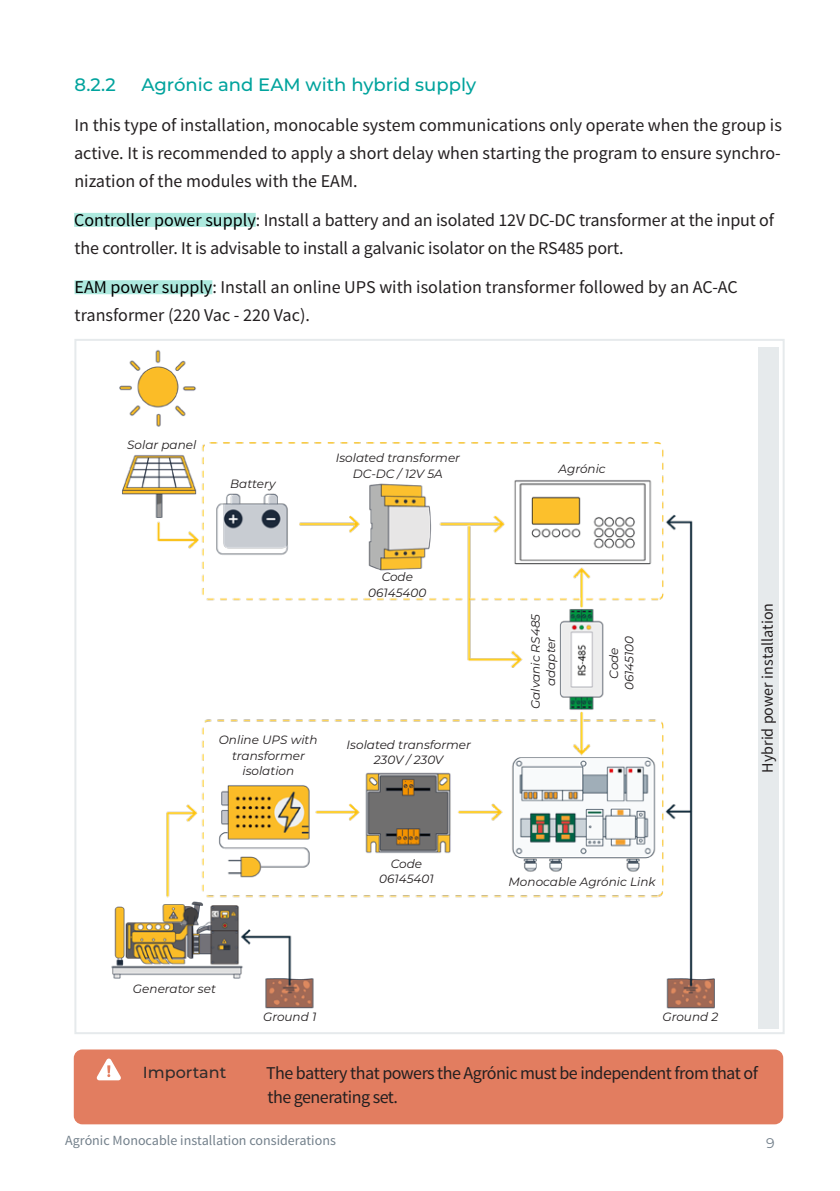
<style>
.page{position:relative;width:840px;height:1191px;background:#fff}
.page>*{position:absolute;margin:0;border:0;box-sizing:border-box;transform-origin:0 0}
.t1{font:18px/28px "Source Sans Pro";letter-spacing:-.01em;color:#231f20}
.t2{font:18px/24px "Source Sans Pro";letter-spacing:-.03em;color:#231f20}
.t3{font:500 18px "Montserrat";color:#00a39d}
.t4{font:16px "Source Sans Pro";color:#231f20}
.t5{font:500 16px "Montserrat";color:#2f2c2c}
.t6{font:14px "Source Sans Pro";color:#727f8a}
.t7{font:14px "Montserrat";color:#727f8a}
.t8{font:italic 12px/15.4px "Montserrat";color:#231f20;text-align:center}
.s1{color:#000}
</style>
<div class="page">
<div style="left:74px;top:1049px;width:708px;height:75px;background:#e27d60;border-radius:9px"></div>
<svg style="left:97px;top:1058px;width:24px;height:22px"></svg>
<div style="left:74px;top:213px;width:181px;height:14px;background:#ade9de"></div>
<div style="left:74px;top:280px;width:138px;height:14px;background:#ade9de"></div>
<div style="left:758px;top:347px;width:20px;height:681px;background:#e6eaec"></div>
<img style="left:111px;top:350px;width:604px;height:659px">
<p class="t3" style="left:74px;top:72px;width:43px">8.2.2</p>
<p class="t3" style="left:141px;top:72px;width:336px">Agrónic and EAM with hybrid supply</p>
<p class="t1" style="left:74px;top:111px;width:709px;text-align:justify">In this type of installation, monocable system communications only operate when the group is active. It is recommended to apply a short delay when starting the program to ensure synchro&shy;nization of the modules with the EAM.</p>
<p class="t1" style="left:74px;top:206px;width:701px"><span class="s1">Controller power supply</span>: Install a battery and an isolated 12V DC-DC transformer at the input of the controller. It is advisable to install a galvanic isolator on the RS485 port.</p>
<p class="t1" style="left:74px;top:273px;width:664px"><span class="s1">EAM power supply</span>: Install an online UPS with isolation transformer followed by an AC-AC transformer (220 Vac - 220 Vac).</p>
<p class="t8" style="left:127px;top:436px;width:71px">Solar panel</p>
<p class="t8" style="left:230px;top:476px;width:47px">Battery</p>
<p class="t8" style="left:335px;top:450px;width:126px">Isolated transformer<br>DC-DC / 12V 5A</p>
<p class="t8" style="left:368px;top:569px;width:60px">Code<br>06145400</p>
<p class="t8" style="left:219px;top:732px;width:100px">Online UPS with transformer isolation</p>
<p class="t8" style="left:346px;top:736px;width:126px">Isolated transformer<br>230V / 230V</p>
<p class="t8" style="left:379px;top:855px;width:56px">Code<br>06145401</p>
<p class="t8" style="left:558px;top:461px;width:49px">Agrónic</p>
<p class="t8" style="left:527px;top:709px;width:97px;rotate:-90deg">Galvanic RS485 adapter</p>
<p class="t8" style="left:605px;top:690px;width:56px;rotate:-90deg">Code<br>06145100</p>
<p class="t8" style="left:508px;top:873px;width:148px">Monocable Agrónic Link</p>
<p class="t8" style="left:133px;top:980px;width:84px">Generator set</p>
<p class="t8" style="left:263px;top:1008px;width:55px">Ground 1</p>
<p class="t8" style="left:662px;top:1008px;width:57px">Ground 2</p>
<p class="t4" style="left:757px;top:773px;width:171px;rotate:-90deg">Hybrid power installation</p>
<p class="t5" style="left:143px;top:1060px;width:85px">Important</p>
<p class="t2" style="left:266px;top:1061px;width:493px">The battery that powers the Agrónic must be independent from that of the generating set.</p>
<p class="t6" style="left:65px;top:1131px;width:272px">Agrónic Monocable installation considerations</p>
<p class="t7" style="left:765px;top:1133px;width:10px">9</p>
</div>
